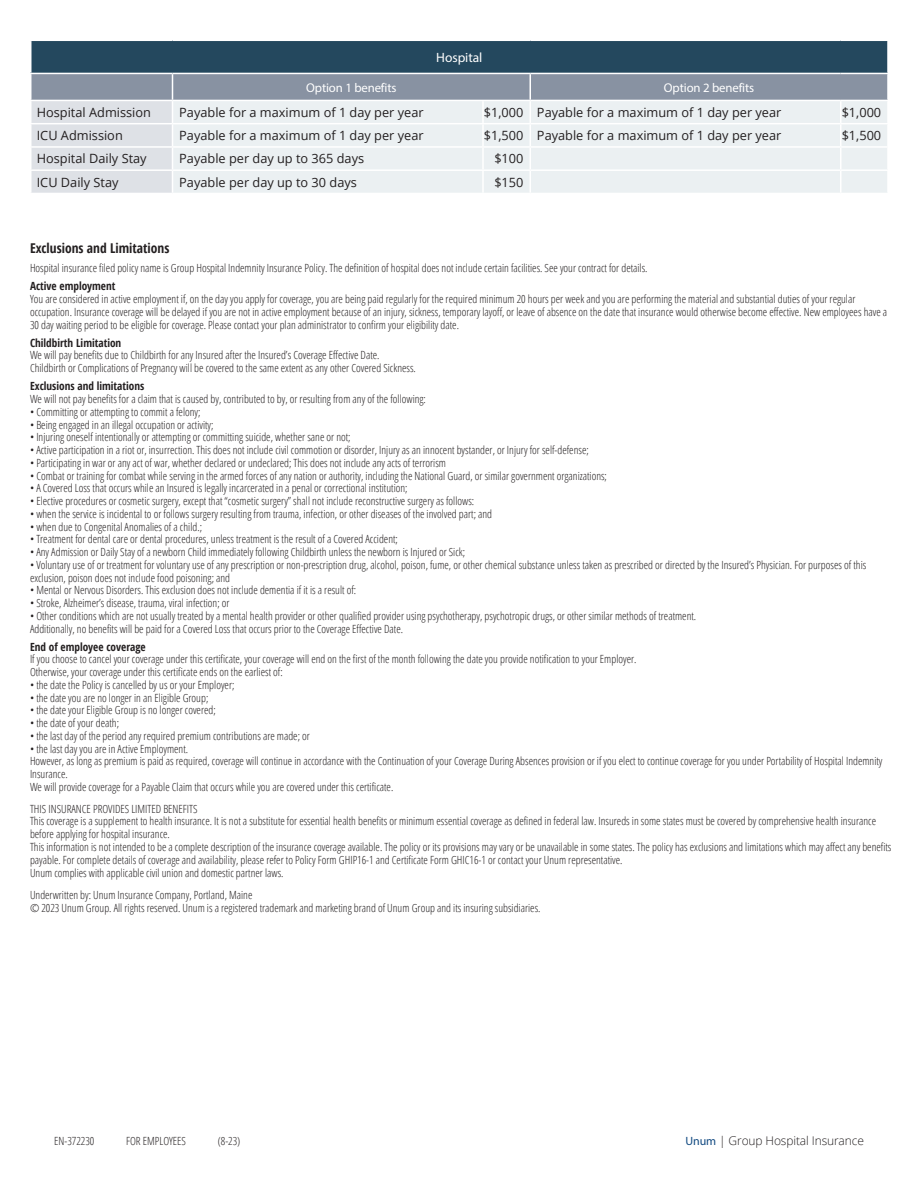
<style>
.page{position:relative;width:918px;height:1188px;background:#fff}
.page>*{position:absolute;margin:0;border:0;box-sizing:border-box;transform-origin:0 0}
.t1{font:700 13.5px "Open Sans Condensed";color:#231f20}
.t2{font:13.5px "Myriad Pro";letter-spacing:-.005em;color:#fff}
.t3{font:12.75px "Open Sans";color:#231f20}
.t4{font:12.75px "Myriad Pro";letter-spacing:-.01em;color:#fff}
.t5{font:300 12px "Open Sans";letter-spacing:-.01em;color:#231f20}
.t6{font:300 11.25px/12.8px "Open Sans Condensed";color:#231f20}
.t7{font:700 11.25px "Open Sans Condensed";color:#231f20}
.s1{font-family:"Myriad Pro";font-weight:400;color:#124a81}
</style>
<div class="page">
<div style="left:31px;top:40px;width:857px;height:33px;background:#24485e"></div>
<hr style="left:30px;top:40px;width:142px;height:1px;background:#fff">
<hr style="left:30px;top:41px;width:2px;height:32px;background:#fff">
<hr style="left:172px;top:40px;width:311px;height:1px;background:#fff">
<hr style="left:483px;top:40px;width:47px;height:1px;background:#fff">
<hr style="left:530px;top:40px;width:311px;height:1px;background:#fff">
<hr style="left:841px;top:40px;width:48px;height:1px;background:#fff">
<hr style="left:887px;top:41px;width:2px;height:32px;background:#fff">
<svg style="left:31px;top:73px;width:857px;height:120px;background:#d5dbe0"></svg>
<hr style="left:841px;top:169px;width:48px;height:2px;background:#fff">
<hr style="left:840px;top:171px;width:2px;height:22px;background:#fff">
<hr style="left:887px;top:171px;width:2px;height:22px;background:#fff">
<p class="t2" style="left:436px;top:49px;width:48px">Hospital</p>
<p class="t4" style="left:306px;top:80px;width:92px">Option 1 benefits</p>
<p class="t4" style="left:664px;top:80px;width:92px">Option 2 benefits</p>
<p class="t3" style="left:37px;top:104px;width:116px">Hospital Admission</p>
<p class="t3" style="left:179px;top:104px;width:246px">Payable for a maximum of 1 day per year</p>
<p class="t3" style="left:484px;top:104px;width:299px">$1,000 Payable for a maximum of 1 day per year</p>
<p class="t3" style="left:842px;top:104px;width:41px">$1,000</p>
<p class="t3" style="left:37px;top:127px;width:88px">ICU Admission</p>
<p class="t3" style="left:179px;top:127px;width:246px">Payable for a maximum of 1 day per year</p>
<p class="t3" style="left:484px;top:127px;width:299px">$1,500 Payable for a maximum of 1 day per year</p>
<p class="t3" style="left:842px;top:127px;width:41px">$1,500</p>
<p class="t3" style="left:37px;top:150px;width:111px">Hospital Daily Stay</p>
<p class="t3" style="left:179px;top:150px;width:187px">Payable per day up to 365 days</p>
<p class="t3" style="left:494px;top:150px;width:31px">$100</p>
<p class="t3" style="left:37px;top:173px;width:83px">ICU Daily Stay</p>
<p class="t3" style="left:179px;top:173px;width:179px">Payable per day up to 30 days</p>
<p class="t3" style="left:494px;top:173px;width:31px">$150</p>
<p class="t1" style="left:30px;top:238px;width:141px">Exclusions and Limitations</p>
<p class="t6" style="left:30px;top:261px;width:619px">Hospital insurance filed policy name is Group Hospital Indemnity Insurance Policy. The definition of hospital does not include certain facilities. See your contract for details.</p>
<p class="t7" style="left:30px;top:278px;width:87px">Active employment</p>
<p class="t6" style="left:30px;top:292px;width:859px">You are considered in active employment if, on the day you apply for coverage, you are being paid regularly for the required minimum 20 hours per week and you are performing the material and substantial duties of your regular occupation. Insurance coverage will be delayed if you are not in active employment because of an injury, sickness, temporary layoff, or leave of absence on the date that insurance would otherwise become effective. New employees have a<br>30 day waiting period to be eligible for coverage. Please contact your plan administrator to confirm your eligibility date.</p>
<p class="t7" style="left:30px;top:335px;width:93px">Childbirth Limitation</p>
<p class="t6" style="left:30px;top:349px;width:387px">We will pay benefits due to Childbirth for any Insured after the Insured’s Coverage Effective Date.<br>Childbirth or Complications of Pregnancy will be covered to the same extent as any other Covered Sickness.</p>
<p class="t7" style="left:30px;top:378px;width:116px">Exclusions and limitations</p>
<p class="t6" style="left:30px;top:392px;width:397px">We will not pay benefits for a claim that is caused by, contributed to by, or resulting from any of the following:</p>
<p class="t6" style="left:30px;top:405px;width:172px">• Committing or attempting to commit a felony;</p>
<p class="t6" style="left:30px;top:418px;width:185px">• Being engaged in an illegal occupation or activity;</p>
<p class="t6" style="left:30px;top:431px;width:322px">• Injuring oneself intentionally or attempting or committing suicide, whether sane or not;</p>
<p class="t6" style="left:30px;top:443px;width:560px">• Active participation in a riot or, insurrection. This does not include civil commotion or disorder, Injury as an innocent bystander, or Injury for self-defense;</p>
<p class="t6" style="left:30px;top:456px;width:418px">• Participating in war or any act of war, whether declared or undeclared; This does not include any acts of terrorism</p>
<p class="t6" style="left:30px;top:469px;width:578px">• Combat or training for combat while serving in the armed forces of any nation or authority, including the National Guard, or similar government organizations;</p>
<p class="t6" style="left:30px;top:482px;width:379px">• A Covered Loss that occurs while an Insured is legally incarcerated in a penal or correctional institution;</p>
<p class="t6" style="left:30px;top:494px;width:446px">• Elective procedures or cosmetic surgery, except that “cosmetic surgery” shall not include reconstructive surgery as follows:</p>
<p class="t6" style="left:30px;top:507px;width:464px">• when the service is incidental to or follows surgery resulting from trauma, infection, or other diseases of the involved part; and</p>
<p class="t6" style="left:30px;top:520px;width:174px">• when due to Congenital Anomalies of a child.;</p>
<p class="t6" style="left:30px;top:533px;width:369px">• Treatment for dental care or dental procedures, unless treatment is the result of a Covered Accident;</p>
<p class="t6" style="left:30px;top:545px;width:437px">• Any Admission or Daily Stay of a newborn Child immediately following Childbirth unless the newborn is Injured or Sick;</p>
<p class="t6" style="left:30px;top:558px;width:838px">• Voluntary use of or treatment for voluntary use of any prescription or non-prescription drug, alcohol, poison, fume, or other chemical substance unless taken as prescribed or directed by the Insured’s Physician. For purposes of this exclusion, poison does not include food poisoning; and</p>
<p class="t6" style="left:30px;top:583px;width:328px">• Mental or Nervous Disorders. This exclusion does not include dementia if it is a result of:</p>
<p class="t6" style="left:30px;top:596px;width:201px">• Stroke, Alzheimer’s disease, trauma, viral infection; or</p>
<p class="t6" style="left:30px;top:609px;width:668px">• Other conditions which are not usually treated by a mental health provider or other qualified provider using psychotherapy, psychotropic drugs, or other similar methods of treatment.<br>Additionally, no benefits will be paid for a Covered Loss that occurs prior to the Coverage Effective Date.</p>
<p class="t7" style="left:30px;top:639px;width:117px">End of employee coverage</p>
<p class="t6" style="left:30px;top:653px;width:608px">If you choose to cancel your coverage under this certificate, your coverage will end on the first of the month following the date you provide notification to your Employer.<br>Otherwise, your coverage under this certificate ends on the earliest of:</p>
<p class="t6" style="left:30px;top:678px;width:206px">• the date the Policy is cancelled by us or your Employer;</p>
<p class="t6" style="left:30px;top:691px;width:180px">• the date you are no longer in an Eligible Group;</p>
<p class="t6" style="left:30px;top:704px;width:187px">• the date your Eligible Group is no longer covered;</p>
<p class="t6" style="left:30px;top:716px;width:90px">• the date of your death;</p>
<p class="t6" style="left:30px;top:729px;width:281px">• the last day of the period any required premium contributions are made; or</p>
<p class="t6" style="left:30px;top:742px;width:854px">• the last day you are in Active Employment.<br>However, as long as premium is paid as required, coverage will continue in accordance with the Continuation of your Coverage During Absences provision or if you elect to continue coverage for you under Portability of Hospital Indemnity Insurance.<br>We will provide coverage for a Payable Claim that occurs while you are covered under this certificate.</p>
<p class="t6" style="left:30px;top:802px;width:863px">THIS INSURANCE PROVIDES LIMITED BENEFITS<br>This coverage is a supplement to health insurance. It is not a substitute for essential health benefits or minimum essential coverage as defined in federal law. Insureds in some states must be covered by comprehensive health insurance before applying for hospital insurance.<br>This information is not intended to be a complete description of the insurance coverage available. The policy or its provisions may vary or be unavailable in some states. The policy has exclusions and limitations which may affect any benefits payable. For complete details of coverage and availability, please refer to Policy Form GHIP16-1 and Certificate Form GHIC16-1 or contact your Unum representative.<br>Unum complies with applicable civil union and domestic partner laws.</p>
<p class="t6" style="left:30px;top:888px;width:512px">Underwritten by: Unum Insurance Company, Portland, Maine<br>© 2023 Unum Group. All rights reserved. Unum is a registered trademark and marketing brand of Unum Group and its insuring subsidiaries.</p>
<p class="t6" style="left:54px;top:1134px;width:42px">EN-372230</p>
<p class="t6" style="left:126px;top:1134px;width:61px">FOR EMPLOYEES</p>
<p class="t6" style="left:218px;top:1134px;width:24px">(8-23)</p>
<p class="t5" style="left:686px;top:1133px;width:180px"><span class="s1">Unum</span> | Group Hospital Insurance</p>
</div>
